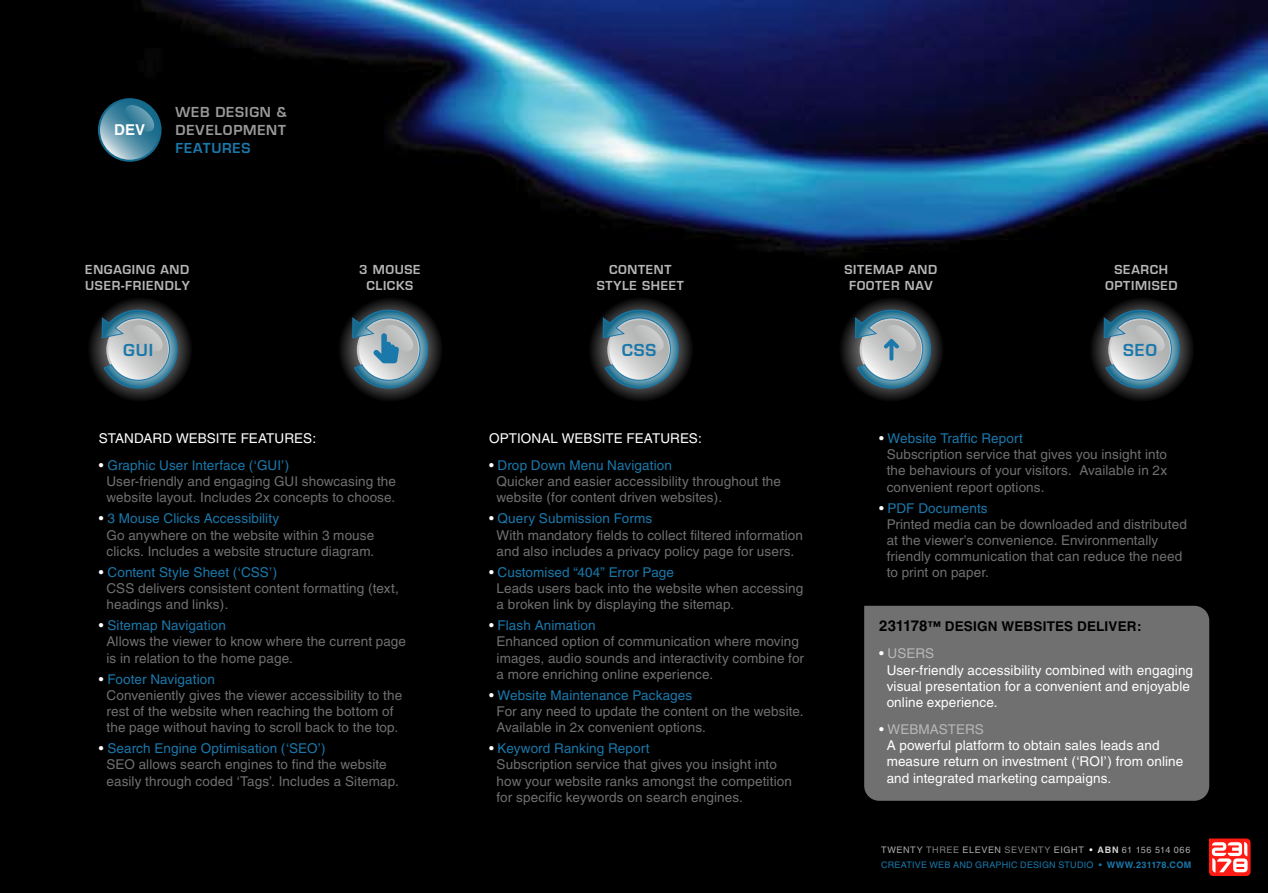
<style>
.page{position:relative;width:1268px;height:893px;background:#fff}
.page>*{position:absolute;margin:0;border:0;box-sizing:border-box;transform-origin:0 0}
.t1{font:18px "Eurotype";letter-spacing:.05em;color:#1a78ab}
.t2{font:15px/18px "Eurotype";letter-spacing:.055em;color:#9a9999}
.t3{font:15px "Eurotype";letter-spacing:.055em;color:#1a78ab}
.t4{font:700 15px "Helvetica";color:#fff}
.t5{font:13.5px/16.2px "Helvetica";letter-spacing:.01em;color:#707070}
.t6{font:13.5px/16.2px "Helvetica";letter-spacing:.005em;color:#fff}
.t7{font:13.5px/16.2px "Eurotype";letter-spacing:.05em;color:#b7b7b7;text-align:center}
.t8{font:700 13.5px "Helvetica";letter-spacing:.01em;color:#000}
.t9{font:9px/15px "Helvetica";letter-spacing:.04em;color:#1a78ab}
.s1{color:#fff}
.s2{color:#1a78ab}
.s3{font-size:15px}
.s4{color:#b7b7b7}
.s5{color:#acacac}
.s6{color:#828282}
.s7{font-weight:700;color:#d5d5d5}
.s8{font-weight:700}
</style>
<div class="page">
<img style="left:0;top:0;width:1267px;height:893px">
<svg style="left:1209px;top:838px;width:41px;height:38px"></svg>
<svg style="left:99px;top:99px;width:61px;height:62px;background:#5d95ac"></svg>
<div style="left:98px;top:98px;width:64px;height:64px;border:2px solid #15698a;border-radius:50%"></div>
<svg style="left:125px;top:105px;width:29px;height:27px"></svg>
<div style="left:864px;top:606px;width:345px;height:195px;background:#707070"></div>
<svg style="left:87px;top:297px;width:105px;height:105px;background:#161616"></svg>
<svg style="left:101px;top:308px;width:81px;height:85px;background:#70848c"></svg>
<svg style="left:588px;top:297px;width:105px;height:105px;background:#161616"></svg>
<svg style="left:602px;top:308px;width:81px;height:85px;background:#70848c"></svg>
<svg style="left:1089px;top:297px;width:105px;height:105px;background:#161616"></svg>
<svg style="left:1103px;top:308px;width:81px;height:85px;background:#70848c"></svg>
<svg style="left:338px;top:297px;width:105px;height:105px;background:#161616"></svg>
<svg style="left:352px;top:308px;width:81px;height:85px;background:#667f8a"></svg>
<svg style="left:839px;top:297px;width:105px;height:105px;background:#181818"></svg>
<svg style="left:855px;top:308px;width:80px;height:85px;background:#6e838d"></svg>
<p class="t4" style="left:114px;top:120px;width:32px">DEV</p>
<p class="t2" style="left:175px;top:104px;width:113px">WEB DESIGN &amp;<br>DEVELOPMENT</p>
<p class="t3" style="left:175px;top:142px;width:77px">FEATURES</p>
<p class="t7" style="left:85px;top:262px;width:106px;text-align:left">ENGAGING AND<br>USER-FRIENDLY</p>
<h1 class="t1" style="left:123px;top:343px;width:31px">GUI</h1>
<p class="t7" style="left:359px;top:262px;width:63px">3 MOUSE<br>CLICKS</p>
<p class="t7" style="left:844px;top:262px;width:94px">SITEMAP AND<br>FOOTER NAV</p>
<p class="t7" style="left:597px;top:262px;width:89px">CONTENT<br>STYLE SHEET</p>
<h1 class="t1" style="left:622px;top:343px;width:36px">CSS</h1>
<p class="t7" style="left:1105px;top:262px;width:74px">SEARCH<br>OPTIMISED</p>
<h1 class="t1" style="left:1123px;top:343px;width:35px">SEO</h1>
<p class="t6" style="left:99px;top:430px;width:219px">STANDARD WEBSITE FEATURES:</p>
<p class="t5" style="left:106px;top:457px;width:291px;text-indent:-8px"><span class="s1">•</span> <span class="s2">Graphic User Interface (‘GUI’)<br></span>User-friendly and engaging GUI showcasing the website layout. Includes 2x concepts to choose.</p>
<p class="t5" style="left:106px;top:510px;width:269px;text-indent:-8px"><span class="s1">•</span> <span class="s2">3 Mouse Clicks Accessibility<br></span>Go anywhere on the website within 3 mouse clicks. Includes a website structure diagram.</p>
<p class="t5" style="left:106px;top:564px;width:294px;text-indent:-8px"><span class="s1">•</span> <span class="s2">Content Style Sheet (‘CSS’)<br></span>CSS delivers consistent content formatting (text, headings and links).</p>
<p class="t5" style="left:106px;top:617px;width:301px;text-indent:-8px"><span class="s1">•</span> <span class="s2">Sitemap Navigation<br></span>Allows the viewer to know where the current page is in relation to the home page.</p>
<p class="t5" style="left:106px;top:671px;width:297px;text-indent:-8px"><span class="s1">•</span> <span class="s2">Footer Navigation<br></span>Conveniently gives the viewer accessibility to the rest of the website when reaching the bottom of the page without having to scroll back to the top.</p>
<p class="t5" style="left:106px;top:740px;width:294px;text-indent:-8px"><span class="s1">•</span> <span class="s2">Search Engine Optimisation (‘SEO’)<br></span>SEO allows search engines to find the website easily through coded ‘Tags’. Includes a Sitemap.</p>
<p class="t6" style="left:489px;top:430px;width:214px">OPTIONAL WEBSITE FEATURES:</p>
<p class="t5" style="left:496px;top:457px;width:286px;text-indent:-8px"><span class="s1">•</span> <span class="s2">Drop Down Menu Navigation<br></span>Quicker and easier accessibility throughout the website (for content driven websites).</p>
<p class="t5" style="left:496px;top:510px;width:308px;text-indent:-8px"><span class="s1">•</span> <span class="s2">Query Submission Forms<br></span>With mandatory fields to collect filtered information and also includes a privacy policy page for users.</p>
<p class="t5" style="left:496px;top:564px;width:308px;text-indent:-8px"><span class="s1">•</span> <span class="s2">Customised “404” Error Page<br></span>Leads users back into the website when accessing a broken link by displaying the sitemap.</p>
<p class="t5" style="left:496px;top:617px;width:309px;text-indent:-8px"><span class="s1">•</span> <span class="s2">Flash Animation<br></span>Enhanced option of communication where moving images, audio sounds and interactivity combine for a more enriching online experience.</p>
<p class="t5" style="left:496px;top:687px;width:309px;text-indent:-8px"><span class="s1">•</span> <span class="s2">Website Maintenance Packages<br></span>For any need to update the content on the website.<br>Available in 2x convenient options.</p>
<p class="t5" style="left:496px;top:740px;width:297px;text-indent:-8px"><span class="s1">•</span> <span class="s2">Keyword Ranking Report<br></span>Subscription service that gives you insight into how your website ranks amongst the competition for specific keywords on search engines.</p>
<p class="t5" style="left:886px;top:430px;width:282px;text-indent:-8px"><span class="s1">•</span> <span class="s2">Website Traffic Report<br></span>Subscription service that gives you insight into the behaviours of your visitors. Available in 2x convenient report options.</p>
<p class="t5" style="left:886px;top:500px;width:302px;text-indent:-8px"><span class="s1">•</span> <span class="s2">PDF Documents<br></span>Printed media can be downloaded and distributed at the viewer’s convenience. Environmentally friendly communication that can reduce the need to print on paper.</p>
<p class="t8" style="left:879px;top:618px;width:264px"><span class="s3">231178</span>™ DESIGN WEBSITES DELIVER:</p>
<p class="t6" style="left:886px;top:645px;width:308px;text-indent:-8px">• <span class="s4">USERS<br></span>User-friendly accessibility combined with engaging visual presentation for a convenient and enjoyable online experience.</p>
<p class="t6" style="left:886px;top:721px;width:298px;text-indent:-8px">• <span class="s4">WEBMASTERS<br></span>A powerful platform to obtain sales leads and measure return on investment (‘ROI’) from online and integrated marketing campaigns.</p>
<p class="t9" style="left:881px;top:842px;width:312px"><span class="s5">TWENTY</span> <span class="s6">THREE</span> <span class="s5">ELEVEN</span> <span class="s6">SEVENTY</span> <span class="s5">EIGHT</span> <span class="s1">•</span> <span class="s7">ABN</span> <span class="s5">61 156 514 066<br></span>CREATIVE WEB AND GRAPHIC DESIGN STUDIO • <span class="s8">WWW.231178.COM</span></p>
</div>
